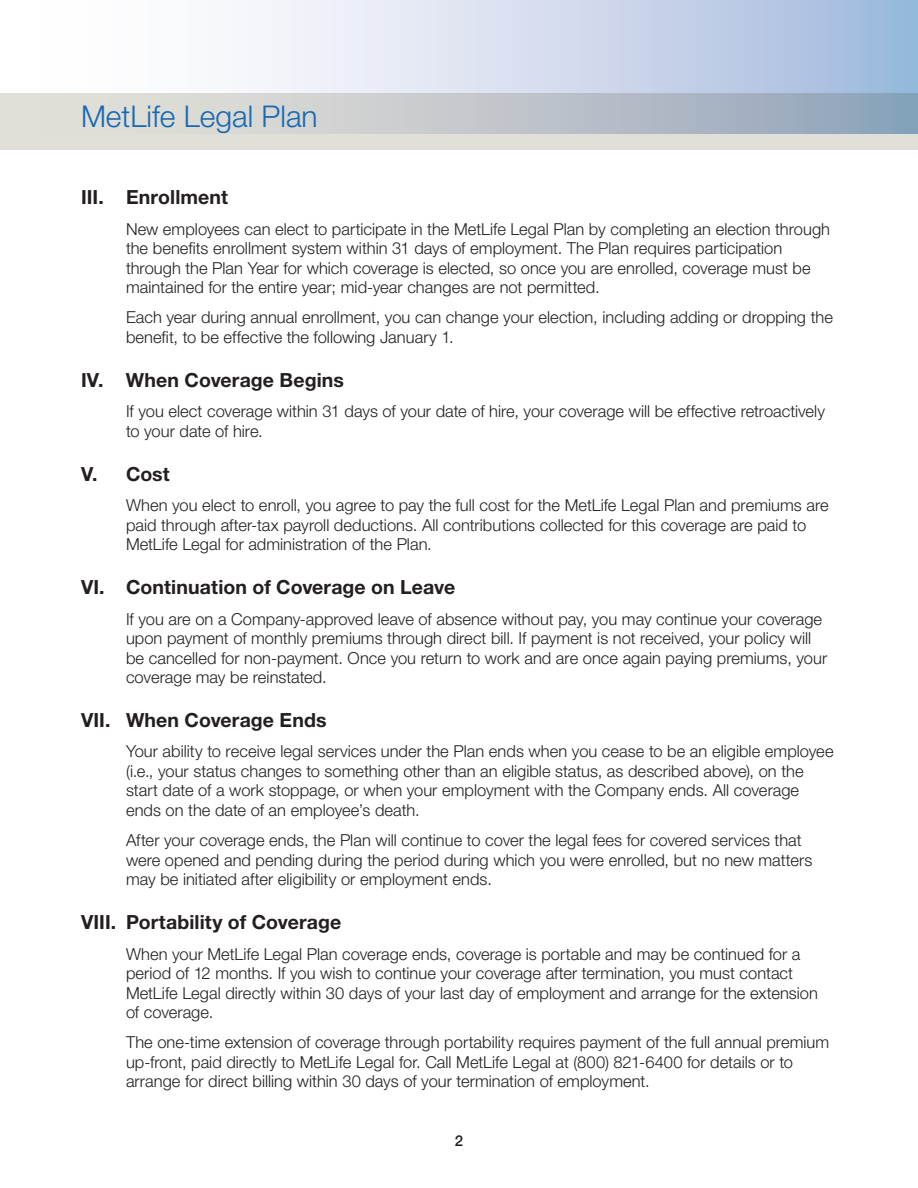
<style>
.page{position:relative;width:918px;height:1188px;background:#fff}
.page>*{position:absolute;margin:0;border:0;box-sizing:border-box;transform-origin:0 0}
.t1{font:300 30px "Helvetica Neue";color:#1768b4}
.HD_1{font:700 19.5px "Helvetica Neue";letter-spacing:.005em;color:#231f20}
.HD_1_Body{font:300 16.5px/19.5px "Helvetica Neue";color:#231f20}
.t2{font:500 15px "Helvetica Neue";color:#231f20}
</style>
<div class="page">
<div style="left:0;top:93px;width:918px;height:57px;background:#e1e0d8"></div>
<svg style="left:253px;top:0;width:665px;height:133px;background:#c5d0e1"></svg>
<h1 class="t1" style="left:81px;top:98px;width:238px">MetLife Legal Plan</h1>
<p class="HD_1" style="left:81px;top:185px;width:149px">III. Enrollment</p>
<p class="HD_1_Body" style="left:126px;top:219px;width:706px">New employees can elect to participate in the MetLife Legal Plan by completing an election through the benefits enrollment system within 31 days of employment. The Plan requires participation through the Plan Year for which coverage is elected, so once you are enrolled, coverage must be maintained for the entire year; mid-year changes are not permitted.</p>
<p class="HD_1_Body" style="left:126px;top:307px;width:708px">Each year during annual enrollment, you can change your election, including adding or dropping the benefit, to be effective the following January 1.</p>
<p class="HD_1" style="left:81px;top:368px;width:265px">IV. When Coverage Begins</p>
<p class="HD_1_Body" style="left:126px;top:401px;width:701px">If you elect coverage within 31 days of your date of hire, your coverage will be effective retroactively to your date of hire.</p>
<p class="HD_1" style="left:81px;top:462px;width:90px">V. Cost</p>
<p class="HD_1_Body" style="left:126px;top:495px;width:704px">When you elect to enroll, you agree to pay the full cost for the MetLife Legal Plan and premiums are paid through after-tax payroll deductions. All contributions collected for this coverage are paid to<br>MetLife Legal for administration of the Plan.</p>
<p class="HD_1" style="left:81px;top:575px;width:376px">VI. Continuation of Coverage on Leave</p>
<p class="HD_1_Body" style="left:126px;top:609px;width:703px">If you are on a Company-approved leave of absence without pay, you may continue your coverage upon payment of monthly premiums through direct bill. If payment is not received, your policy will be cancelled for non-payment. Once you return to work and are once again paying premiums, your coverage may be reinstated.</p>
<p class="HD_1" style="left:81px;top:708px;width:247px">VII. When Coverage Ends</p>
<p class="HD_1_Body" style="left:126px;top:741px;width:709px">Your ability to receive legal services under the Plan ends when you cease to be an eligible employee (i.e., your status changes to something other than an eligible status, as described above), on the start date of a work stoppage, or when your employment with the Company ends. All coverage ends on the date of an employee’s death.</p>
<p class="HD_1_Body" style="left:126px;top:830px;width:688px">After your coverage ends, the Plan will continue to cover the legal fees for covered services that were opened and pending during the period during which you were enrolled, but no new matters may be initiated after eligibility or employment ends.</p>
<p class="HD_1" style="left:81px;top:910px;width:262px">VIII. Portability of Coverage</p>
<p class="HD_1_Body" style="left:126px;top:944px;width:694px">When your MetLife Legal Plan coverage ends, coverage is portable and may be continued for a period of 12 months. If you wish to continue your coverage after termination, you must contact MetLife Legal directly within 30 days of your last day of employment and arrange for the extension of coverage.</p>
<p class="HD_1_Body" style="left:126px;top:1032px;width:705px">The one-time extension of coverage through portability requires payment of the full annual premium up-front, paid directly to MetLife Legal for. Call MetLife Legal at (800) 821-6400 for details or to arrange for direct billing within 30 days of your termination of employment.</p>
<p class="t2" style="left:455px;top:1131px;width:10px">2</p>
</div>
